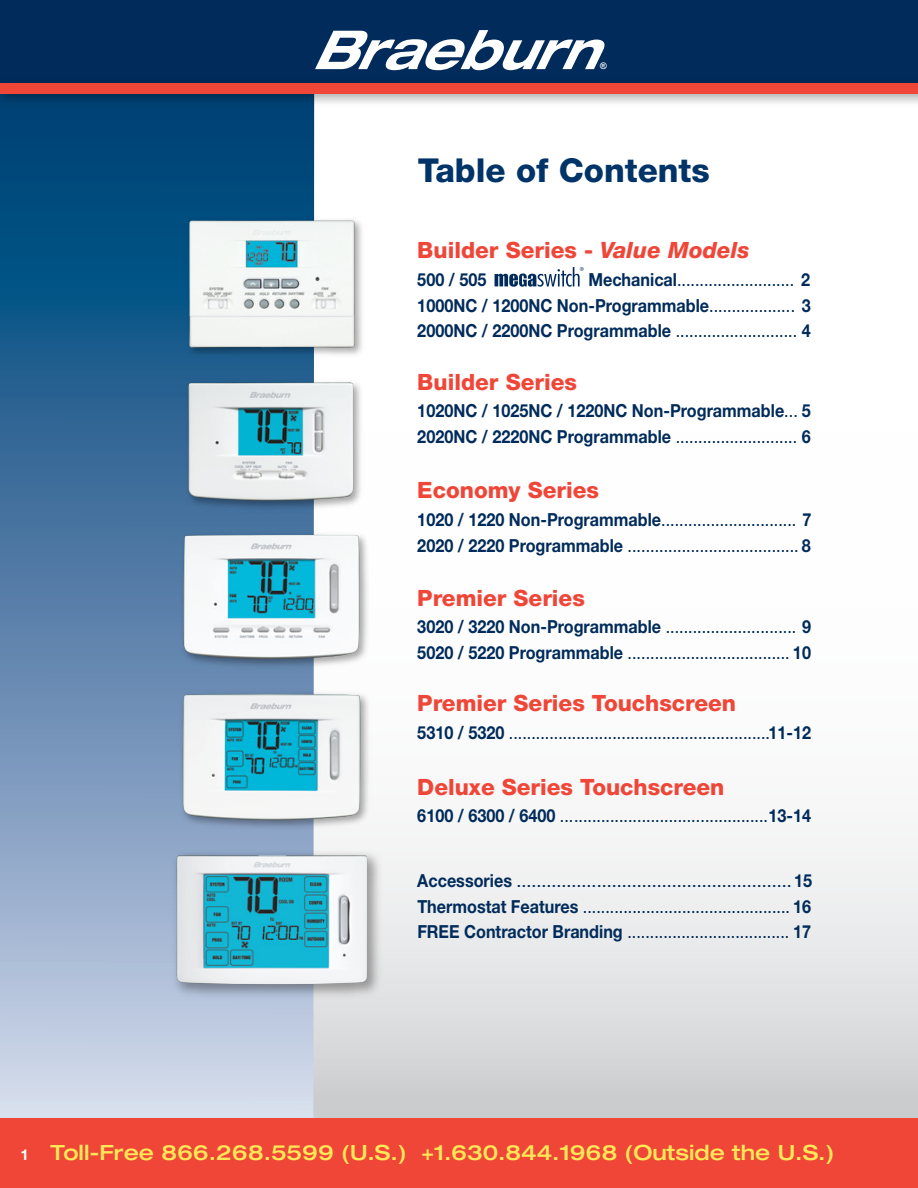
<style>
.page{position:relative;width:918px;height:1188px;background:#fff}
.page>*{position:absolute;margin:0;border:0;box-sizing:border-box;transform-origin:0 0}
.t1{font:800 33px "Helvetica Neue LT Std";color:#003468}
.t2{font:800 22.5px "Helvetica Neue LT Std";color:#ef4638}
.t3{font:500 expanded 21px "Helvetica Neue LT Std";color:#ffe858}
.t4{font:18px/25.5px "Helvetica Neue LT Std";color:#002b5a;scale:.9 1}
.t5{font:18px/25.5px "Helvetica Neue LT Std";color:#002b5a;text-align:justify}
.t6{font:700 18px/25.5px "Helvetica Neue LT Std";color:#002b5a;scale:.9 1}
.t7{font:700 9px "Arial";color:#fff}
.s1{font-style:italic}
.s2{font-weight:700}
.s3{font-weight:400}
.s4{font-weight:700;font-stretch:normal;font-size:15px;color:#fff}
</style>
<div class="page">
<svg style="left:314px;top:832px;width:604px;height:286px"></svg>
<svg style="left:0;top:110px;width:314px;height:1008px"></svg>
<svg style="left:495px;top:267px;width:89px;height:20px"></svg>
<div style="left:0;top:0;width:918px;height:91px;background:#002b5a"></div>
<svg style="left:315px;top:30px;width:290px;height:40px"></svg>
<img style="left:0;top:83px;width:918px;height:27px">
<div style="left:0;top:84px;width:918px;height:10px;background:#ef4638"></div>
<img style="left:135px;top:664px;width:278px;height:192px">
<img style="left:183px;top:695px;width:177px;height:125px">
<img style="left:167px;top:845px;width:219px;height:157px">
<img style="left:176px;top:855px;width:191px;height:129px">
<img style="left:125px;top:185px;width:237px;height:207px">
<img style="left:189px;top:221px;width:166px;height:126px">
<div style="left:0;top:1118px;width:918px;height:70px;background:#ef4638"></div>
<img style="left:139px;top:506px;width:274px;height:189px">
<img style="left:183px;top:537px;width:177px;height:122px">
<img style="left:141px;top:347px;width:272px;height:190px">
<img style="left:188px;top:383px;width:166px;height:118px">
<p class="t7" style="left:600px;top:60px;width:8px">®</p>
<p class="t1" style="left:418px;top:151px;width:294px">Table of Contents</p>
<p class="t2" style="left:417px;top:237px;width:334px">Builder Series - <span class="s1">Value Models</span></p>
<p class="t6" style="left:417px;top:267px;width:78px">500 / 505</p>
<p class="t4" style="left:417px;top:267px;width:439px;text-align:justify;text-indent:171px"><span class="s2">Mechanical</span>.......................... <span class="s2">2<br>1000NC / 1200NC Non-Programmable</span>................... <span class="s2">3<br>2000NC / 2200NC Programmable</span> ........................... <span class="s2">4</span></p>
<p class="t2" style="left:417px;top:368px;width:161px">Builder Series</p>
<p class="t6" style="left:417px;top:398px;width:439px">1020NC / 1025NC / 1220NC Non-Programmable<span class="s3">...</span> 5<br>2020NC / 2220NC Programmable <span class="s3">...........................</span> 6</p>
<p class="t2" style="left:417px;top:477px;width:183px">Economy Series</p>
<p class="t4" style="left:417px;top:507px;width:439px"><span class="s2">1020 / 1220 Non-Programmable</span>.............................. <span class="s2">7<br>2020 / 2220 Programmable</span> ...................................... <span class="s2">8</span></p>
<p class="t2" style="left:417px;top:584px;width:169px">Premier Series</p>
<p class="t4" style="left:417px;top:614px;width:439px"><span class="s2">3020 / 3220 Non-Programmable</span> ............................. <span class="s2">9<br>5020 / 5220 Programmable</span> .................................... <span class="s2">10</span></p>
<p class="t2" style="left:417px;top:690px;width:320px">Premier Series Touchscreen</p>
<p class="t4" style="left:417px;top:720px;width:439px"><span class="s2">5310 / 5320</span> ..........................................................<span class="s2">11-12</span></p>
<p class="t2" style="left:417px;top:773px;width:309px">Deluxe Series Touchscreen</p>
<p class="t4" style="left:417px;top:803px;width:439px"><span class="s2">6100 / 6300 / 6400</span> ..............................................<span class="s2">13-14</span></p>
<p class="t5" style="left:417px;top:868px;width:396px"><span class="s2">Accessories</span> .......................................................<span class="s2">15<br>Thermostat Features</span> .............................................. <span class="s2">16<br>FREE Contractor Branding</span> .................................... <span class="s2">17</span></p>
<p class="t3" style="left:20px;top:1139px;width:816px"><span class="s4">1</span> Toll-Free 866.268.5599 (U.S.) +1.630.844.1968 (Outside the U.S.)</p>
</div>
